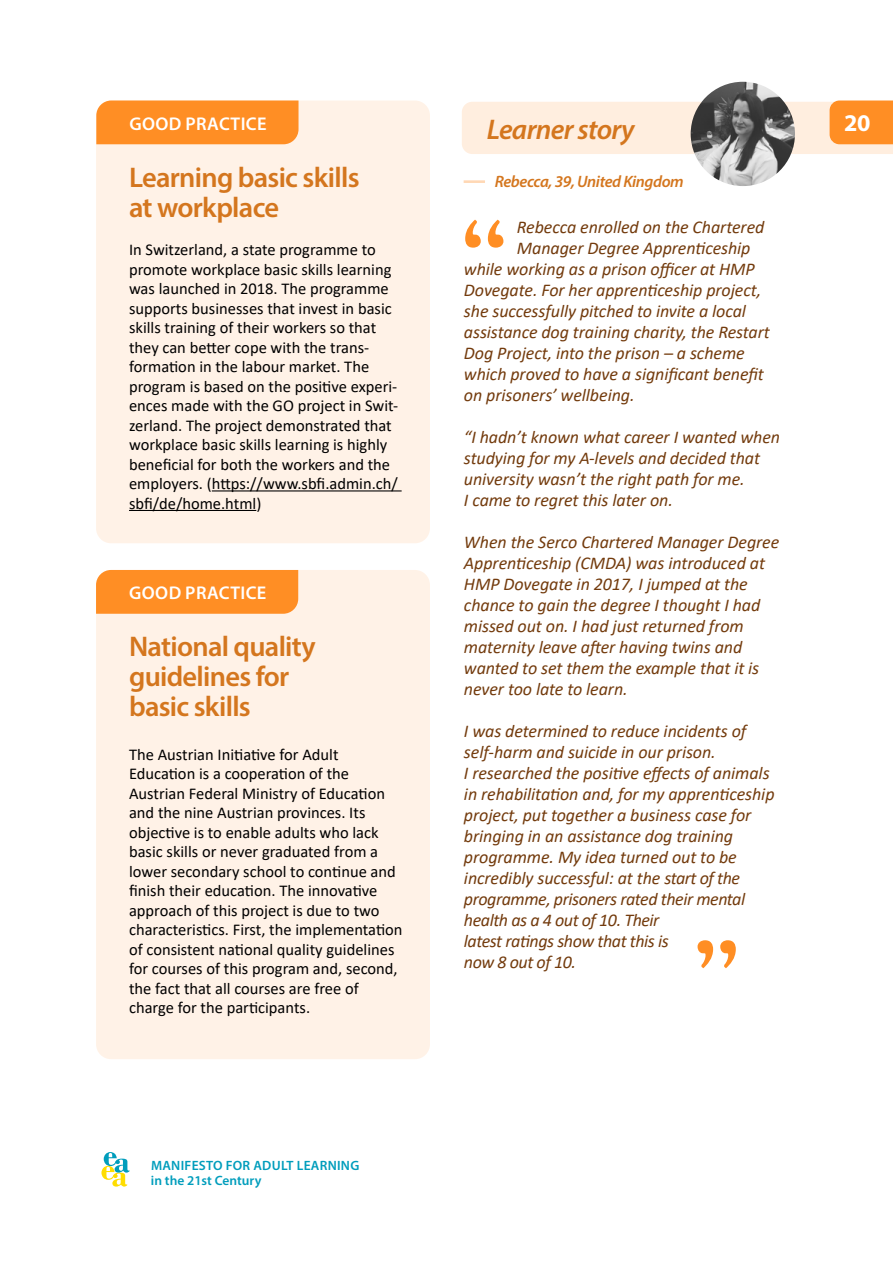
<style>
.page{position:relative;width:893px;height:1263px;background:#fff}
.page>*{position:absolute;margin:0;border:0;box-sizing:border-box;transform-origin:0 0}
.t1{font:600 28.5px/30px "Myriad Pro";letter-spacing:-.025em;color:#d4761e}
.t2{font:italic 600 28.5px "Myriad Pro";letter-spacing:-.025em;color:#d4761e}
.t3{font:700 24px "Myriad Pro";color:#fff}
.t4{font:600 18.45px "Myriad Pro";letter-spacing:.02em;color:#fff}
.t5{font:italic 18px/21px "Calibri";letter-spacing:-.005em;color:#733b0d}
.t6{font:16.5px/19.5px "Calibri";color:#000}
.t7{font:italic 600 16.5px "Myriad Pro";letter-spacing:-.025em;color:#d4761e}
.t8{font:600 13.5px/15px "Myriad Pro";letter-spacing:.02em;color:#009dbc}
</style>
<div class="page">
<svg style="left:101px;top:1152px;width:29px;height:34px"></svg>
<hr style="left:464px;top:180px;width:21px;height:3px;background:#ffd8b5">
<svg style="left:465px;top:220px;width:38px;height:28px"></svg>
<svg style="left:697px;top:940px;width:39px;height:28px"></svg>
<img style="left:691px;top:82px;width:104px;height:104px;border-radius:52px">
<div style="left:96px;top:101px;width:334px;height:442px;background:#fff2e7;border-radius:15px"></div>
<hr style="left:212px;top:490px;width:190px;height:1px;background:#000">
<hr style="left:129px;top:510px;width:127px;height:1px;background:#000">
<div style="left:96px;top:570px;width:334px;height:489px;background:#fff2e7;border-radius:15px"></div>
<svg style="left:462px;top:101px;width:431px;height:53px"></svg>
<div style="left:96px;top:101px;width:202px;height:43px;background:#ff8e24"></div>
<div style="left:96px;top:570px;width:202px;height:44px;background:#ff8e24"></div>
<p class="t4" style="left:130px;top:112px;width:139px">GOOD PRACTICE</p>
<h2 class="t3" style="left:844px;top:107px;width:28px">20</h2>
<h1 class="t2" style="left:487px;top:111px;width:149px">Learner story</h1>
<h1 class="t1" style="left:129px;top:162px;width:232px">Learning basic skills at workplace</h1>
<p class="t6" style="left:129px;top:239px;width:271px">In Switzerland, a state programme to promote workplace basic skills learning was launched in 2018. The programme supports businesses that invest in basic skills training of their workers so that they can better cope with the trans&shy;formation in the labour market. The program is based on the positive experi&shy;ences made with the GO project in Swit&shy;zerland. The project demonstrated that workplace basic skills learning is highly beneficial for both the workers and the employers. (https://www.sbfi.admin.ch/ sbfi/de/home.html)</p>
<p class="t4" style="left:129px;top:581px;width:139px">GOOD PRACTICE</p>
<h1 class="t1" style="left:129px;top:630px;width:188px">National quality guidelines for basic skills</h1>
<p class="t6" style="left:129px;top:744px;width:275px">The Austrian Initiative for Adult Education is a cooperation of the Austrian Federal Ministry of Education and the nine Austrian provinces. Its objective is to enable adults who lack basic skills or never graduated from a lower secondary school to continue and finish their education. The innovative approach of this project is due to two characteristics. First, the implementation of consistent national quality guidelines for courses of this program and, second, the fact that all courses are free of charge for the participants.</p>
<p class="t8" style="left:151px;top:1157px;width:210px">MANIFESTO FOR ADULT LEARNING in the 21st Century</p>
<p class="t7" style="left:495px;top:171px;width:190px">Rebecca, 39, United Kingdom</p>
<p class="t5" style="left:517px;top:216px;width:249px">Rebecca enrolled on the Chartered</p>
<p class="t5" style="left:517px;top:237px;width:235px">Manager Degree Apprenticeship</p>
<p class="t5" style="left:464px;top:258px;width:292px">while working as a prison officer at HMP</p>
<p class="t5" style="left:464px;top:279px;width:299px">Dovegate. For her apprenticeship project,</p>
<p class="t5" style="left:464px;top:300px;width:284px">she successfully pitched to invite a local</p>
<p class="t5" style="left:464px;top:321px;width:307px">assistance dog training charity, the Restart</p>
<p class="t5" style="left:464px;top:342px;width:282px">Dog Project, into the prison – a scheme</p>
<p class="t5" style="left:464px;top:363px;width:302px">which proved to have a significant benefit</p>
<p class="t5" style="left:464px;top:384px;width:172px">on prisoners’ wellbeing.</p>
<p class="t5" style="left:464px;top:426px;width:318px">“I hadn’t known what career I wanted when studying for my A-levels and decided that university wasn’t the right path for me.<br>I came to regret this later on.</p>
<p class="t5" style="left:464px;top:531px;width:317px">When the Serco Chartered Manager Degree Apprenticeship (CMDA) was introduced at HMP Dovegate in 2017, I jumped at the chance to gain the degree I thought I had missed out on. I had just returned from maternity leave after having twins and wanted to set them the example that it is never too late to learn.</p>
<p class="t5" style="left:464px;top:720px;width:312px">I was determined to reduce incidents of self-harm and suicide in our prison.<br>I researched the positive effects of animals in rehabilitation and, for my apprenticeship project, put together a business case for bringing in an assistance dog training programme. My idea turned out to be incredibly successful: at the start of the programme, prisoners rated their mental health as a 4 out of 10. Their<br>latest ratings show that this is<br>now 8 out of 10.</p>
</div>
